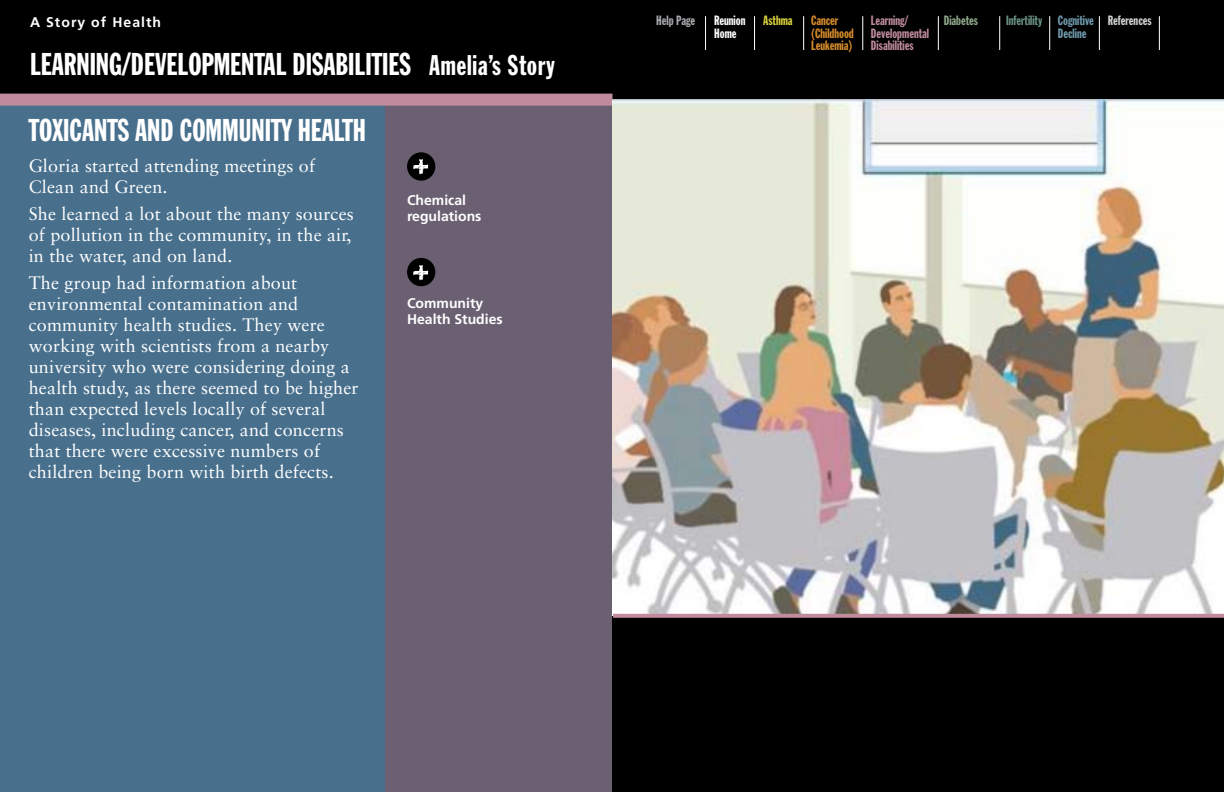
<style>
.page{position:relative;width:1224px;height:792px;background:#fff}
.page>*{position:absolute;margin:0;border:0;box-sizing:border-box;transform-origin:0 0}
.t1{font:31px "Franklin Gothic Extra Cond";color:#fff}
.t2{font:28px "Franklin Gothic Extra Cond";letter-spacing:.025em;color:#fff}
.t3{font:18px/21px "Sabon LT";letter-spacing:.01em;color:#fff}
.t4{font:700 14px/16px "Frutiger";color:#fff}
.t5{font:700 14px "Frutiger";letter-spacing:.075em;color:#fff}
.t6{font:13.3px/12.3px "Franklin Gothic Extra Cond";color:#c08c9d}
.t7{font:13.3px/12.3px "Franklin Gothic Extra Cond";color:#d88d2a}
.t8{font:13.3px/12.3px "Franklin Gothic Extra Cond";color:#6f9aad}
.t9{font:13.3px "Franklin Gothic Extra Cond";color:#fff}
.t10{font:13.3px "Franklin Gothic Extra Cond";color:#6b9386}
.t11{font:13.3px "Franklin Gothic Extra Cond";color:#d1d3d4}
.t12{font:13.3px "Franklin Gothic Extra Cond";color:#a7a9ac}
.t13{font:13.3px "Franklin Gothic Extra Cond";color:#8fa78a}
.t14{font:13.3px "Franklin Gothic Extra Cond";color:#d8d13b}
.s1{font-size:31px}
</style>
<div class="page">
<div style="left:612px;top:0;width:612px;height:100px;background:#000"></div>
<hr style="left:863px;top:16px;width:1px;height:34px;background:#fff">
<hr style="left:938px;top:16px;width:1px;height:34px;background:#fff">
<hr style="left:999px;top:16px;width:1px;height:34px;background:#fff">
<hr style="left:1049px;top:16px;width:1px;height:34px;background:#fff">
<hr style="left:1099px;top:16px;width:1px;height:34px;background:#fff">
<hr style="left:1159px;top:16px;width:1px;height:34px;background:#fff">
<hr style="left:803px;top:16px;width:1px;height:34px;background:#fff">
<hr style="left:754px;top:16px;width:1px;height:34px;background:#fff">
<hr style="left:705px;top:16px;width:1px;height:34px;background:#fff">
<div style="left:384px;top:100px;width:228px;height:692px;background:#6b6072"></div>
<div style="left:0;top:100px;width:384px;height:692px;background:#48708d"></div>
<div style="left:0;top:0;width:612px;height:100px;background:#000"></div>
<div style="left:0;top:94px;width:612px;height:12px;background:#c08c9d"></div>
<div style="left:407px;top:258px;width:28px;height:28px;background:#000;border-radius:50%"></div>
<img style="left:413px;top:265px;width:16px;height:16px">
<div style="left:407px;top:152px;width:28px;height:29px;background:#000;border-radius:50%"></div>
<img style="left:413px;top:159px;width:16px;height:16px">
<img style="left:612px;top:100px;width:612px;height:514px">
<div style="left:612px;top:616px;width:612px;height:176px;background:#000"></div>
<svg style="left:613px;top:614px;width:611px;height:4px;background:#b68495"></svg>
<p class="t5" style="left:30px;top:14px;width:133px">A Story of Health</p>
<h1 class="t1" style="left:30px;top:47px;width:304px">Learning/Developmental Disabili</h1>
<h2 class="t2" style="left:372px;top:50px;width:185px"><span class="s1">ties</span> Amelia’s Story</h2>
<h1 class="t1" style="left:29px;top:113px;width:339px">Toxicants and community HealtH</h1>
<p class="t3" style="left:29px;top:155px;width:288px">Gloria started attending meetings of<br>Clean and Green.</p>
<p class="t3" style="left:29px;top:203px;width:327px">She learned a lot about the many sources of pollution in the community, in the air, in the water, and on land.</p>
<p class="t3" style="left:29px;top:272px;width:331px">The group had information about environmental contamination and community health studies. They were working with scientists from a nearby university who were considering doing a health study, as there seemed to be higher than expected levels locally of several diseases, including cancer, and concerns that there were excessive numbers of children being born with birth defects.</p>
<p class="t4" style="left:407px;top:192px;width:76px">Chemical regulations</p>
<p class="t4" style="left:407px;top:295px;width:97px">Community<br>Health Studies</p>
<p class="t7" style="left:811px;top:15px;width:44px">Cancer (Childhood<br>Leukemia)</p>
<p class="t6" style="left:871px;top:15px;width:60px">Learning/<br>Developmental<br>Disabilities</p>
<p class="t8" style="left:1058px;top:15px;width:38px">Cognitive<br>Decline</p>
<p class="t12" style="left:656px;top:14px;width:40px">Help Page</p>
<p class="t13" style="left:944px;top:14px;width:36px">Diabetes</p>
<p class="t10" style="left:1006px;top:14px;width:38px">Infertility</p>
<p class="t11" style="left:1108px;top:14px;width:45px">References</p>
<p class="t9" style="left:714px;top:14px;width:33px">Reunion</p>
<p class="t14" style="left:763px;top:14px;width:31px">Asthma</p>
<p class="t9" style="left:714px;top:26px;width:24px">Home</p>
</div>
